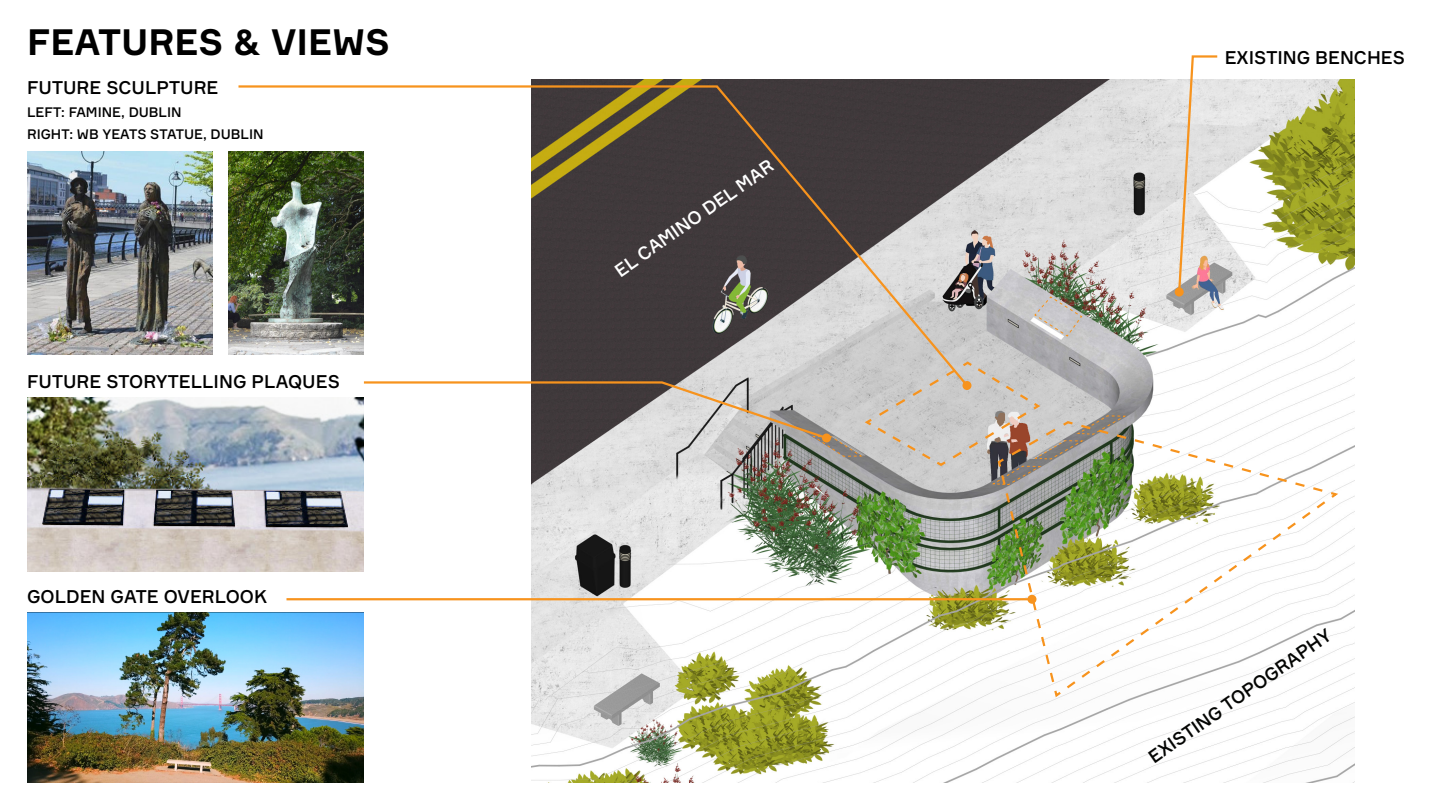
<style>
.page{position:relative;width:1440px;height:810px;background:#fff}
.page>*{position:absolute;margin:0;border:0;box-sizing:border-box;transform-origin:0 0}
.t1{font:700 36px "Formular";color:#000}
.t2{font:500 18px "Formular";color:#000}
.t3{font:500 18px "Formular";color:#040503}
.t4{font:500 18px "Formular";color:#fff}
.t5{font:500 13.5px "Formular";color:#000}
</style>
<div class="page">
<img style="left:532px;top:80px;width:822px;height:703px">
<svg style="left:996px;top:420px;width:345px;height:279px"></svg>
<svg style="left:1177px;top:55px;width:43px;height:239px"></svg>
<div style="left:1175px;top:288px;width:9px;height:9px;background:#f7931d;border-radius:50%"></div>
<img style="left:27px;top:398px;width:335px;height:173px">
<img style="left:27px;top:151px;width:185px;height:204px">
<svg style="left:238px;top:84px;width:732px;height:276px"></svg>
<svg style="left:1034px;top:296px;width:49px;height:41px;background:#bdbab5"></svg>
<svg style="left:362px;top:360px;width:963px;height:329px"></svg>
<img style="left:228px;top:151px;width:136px;height:204px">
<img style="left:27px;top:613px;width:337px;height:170px">
<hr style="left:286px;top:598px;width:746px;height:2px;background:#f7931d">
<div style="left:1028px;top:595px;width:8px;height:9px;background:#f7931d;border-radius:50%"></div>
<p class="t1" style="left:27px;top:20px;width:365px">FEATURES &amp; VIEWS</p>
<p class="t2" style="left:27px;top:76px;width:193px">FUTURE SCULPTURE</p>
<p class="t5" style="left:27px;top:104px;width:156px">LEFT: FAMINE, DUBLIN</p>
<p class="t5" style="left:27px;top:126px;width:238px">RIGHT: WB YEATS STATUE, DUBLIN</p>
<p class="t2" style="left:27px;top:371px;width:314px">FUTURE STORYTELLING PLAQUES</p>
<p class="t2" style="left:27px;top:586px;width:242px">GOLDEN GATE OVERLOOK</p>
<p class="t4" style="left:610px;top:263px;width:191px;rotate:-35deg">EL CAMINO DEL MAR</p>
<p class="t2" style="left:1225px;top:46px;width:182px">EXISTING BENCHES</p>
<p class="t3" style="left:1144px;top:750px;width:220px;rotate:-35deg">EXISTING TOPOGRAPHY</p>
</div>
